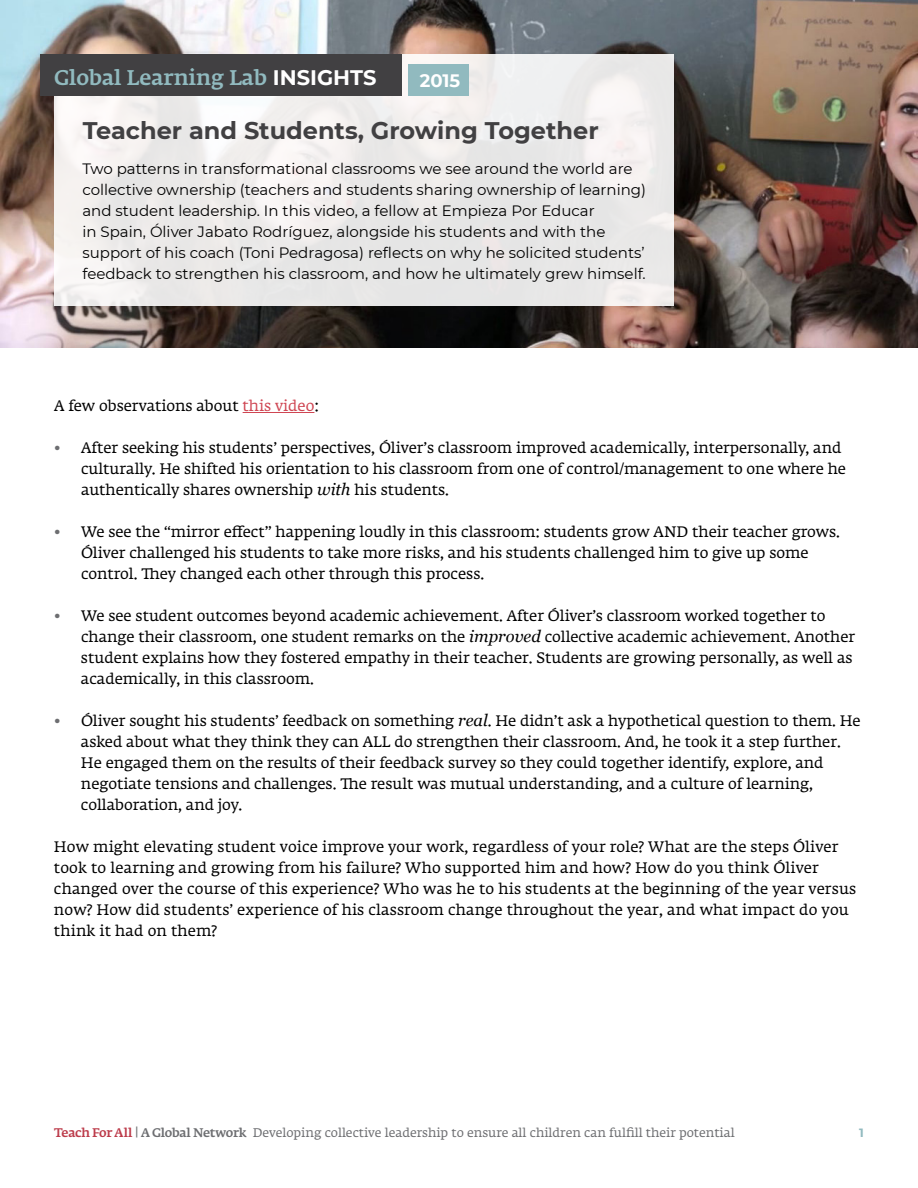
<style>
.page{position:relative;width:918px;height:1188px;background:#fff}
.page>*{position:absolute;margin:0;border:0;box-sizing:border-box;transform-origin:0 0}
.t1{font:700 24px "Montserrat";color:#414042}
.t2{font:500 21px "Fedra Serif A Std";color:#91babf}
.t3{font:700 18px "Montserrat";color:#fff}
.t4{font:15px/21px "Fedra Serif A Std";color:#000}
.t5{font:15px/21px "Montserrat";color:#000}
.t6{font:12.3px "Fedra Serif A Std";color:#6d6e71}
.t7{font:700 12px "Montserrat";color:#91babf}
.s1{font-family:"Montserrat";font-weight:700;color:#fff}
.s2{color:#cf4653}
.s3{font-family:"Montserrat";font-weight:700;font-size:18px;color:#6d6e71}
.s4{font-family:"Georgia";font-style:italic;font-size:16.5px}
.s5{font-weight:500;color:#bc3b4a}
.s6{font-weight:500;font-size:11.25px}
.s7{font-weight:500}
</style>
<div class="page">
<img style="left:0;top:0;width:918px;height:348px">
<svg style="left:54px;top:54px;width:620px;height:252px;fill:#ebe9e9"></svg>
<hr style="left:243px;top:412px;width:71px;height:1px;background:#cf4653">
<div style="left:40px;top:54px;width:362px;height:42px;background:#414042"></div>
<div style="left:408px;top:64px;width:61px;height:32px;background:#91babf"></div>
<h2 class="t2" style="left:54px;top:63px;width:324px">Global Learning Lab <span class="s1">INSIGHTS</span></h2>
<h1 class="t1" style="left:83px;top:113px;width:517px">Teacher and Students, Growing Together</h1>
<p class="t3" style="left:420px;top:68px;width:42px">2015</p>
<p class="t5" style="left:82px;top:157px;width:565px">Two patterns in transformational classrooms we see around the world are collective ownership (teachers and students sharing ownership of learning) and student leadership. In this video, a fellow at Empieza Por Educar<br>in Spain, Óliver Jabato Rodríguez, alongside his students and with the support of his coach (Toni Pedragosa) reflects on why he solicited students’ feedback to strengthen his classroom, and how he ultimately grew himself.</p>
<p class="t4" style="left:54px;top:396px;width:267px">A few observations about <span class="s2">this video</span>:</p>
<p class="t4" style="left:81px;top:438px;width:766px;text-indent:-27px"><span class="s3">•</span> After seeking his students’ perspectives, Óliver’s classroom improved academically, interpersonally, and culturally. He shifted his orientation to his classroom from one of control/management to one where he authentically shares ownership <span class="s4">with</span> his students.</p>
<p class="t4" style="left:81px;top:522px;width:761px;text-indent:-27px"><span class="s3">•</span> We see the “mirror effect” happening loudly in this classroom: students grow AND their teacher grows.<br>Óliver challenged his students to take more risks, and his students challenged him to give up some control. They changed each other through this process.</p>
<p class="t4" style="left:81px;top:606px;width:776px;text-indent:-27px"><span class="s3">•</span> We see student outcomes beyond academic achievement. After Óliver’s classroom worked together to change their classroom, one student remarks on the <span class="s4">improved</span> collective academic achievement. Another student explains how they fostered empathy in their teacher. Students are growing personally, as well as academically, in this classroom.</p>
<p class="t4" style="left:81px;top:711px;width:781px;text-indent:-27px"><span class="s3">•</span> Óliver sought his students’ feedback on something <span class="s4">real</span>. He didn’t ask a hypothetical question to them. He asked about what they think they can ALL do strengthen their classroom. And, he took it a step further.<br>He engaged them on the results of their feedback survey so they could together identify, explore, and negotiate tensions and challenges. The result was mutual understanding, and a culture of learning, collaboration, and joy.</p>
<p class="t4" style="left:54px;top:837px;width:804px">How might elevating student voice improve your work, regardless of your role? What are the steps Óliver took to learning and growing from his failure? Who supported him and how? How do you think Óliver changed over the course of this experience? Who was he to his students at the beginning of the year versus now? How did students’ experience of his classroom change throughout the year, and what impact do you think it had on them?</p>
<p class="t6" style="left:54px;top:1124px;width:682px"><span class="s5">Teach For All</span> <span class="s6">|</span> <span class="s7">A Global Network</span> Developing collective leadership to ensure all children can fulfill their potential</p>
<p class="t7" style="left:859px;top:1124px;width:6px">1</p>
</div>
